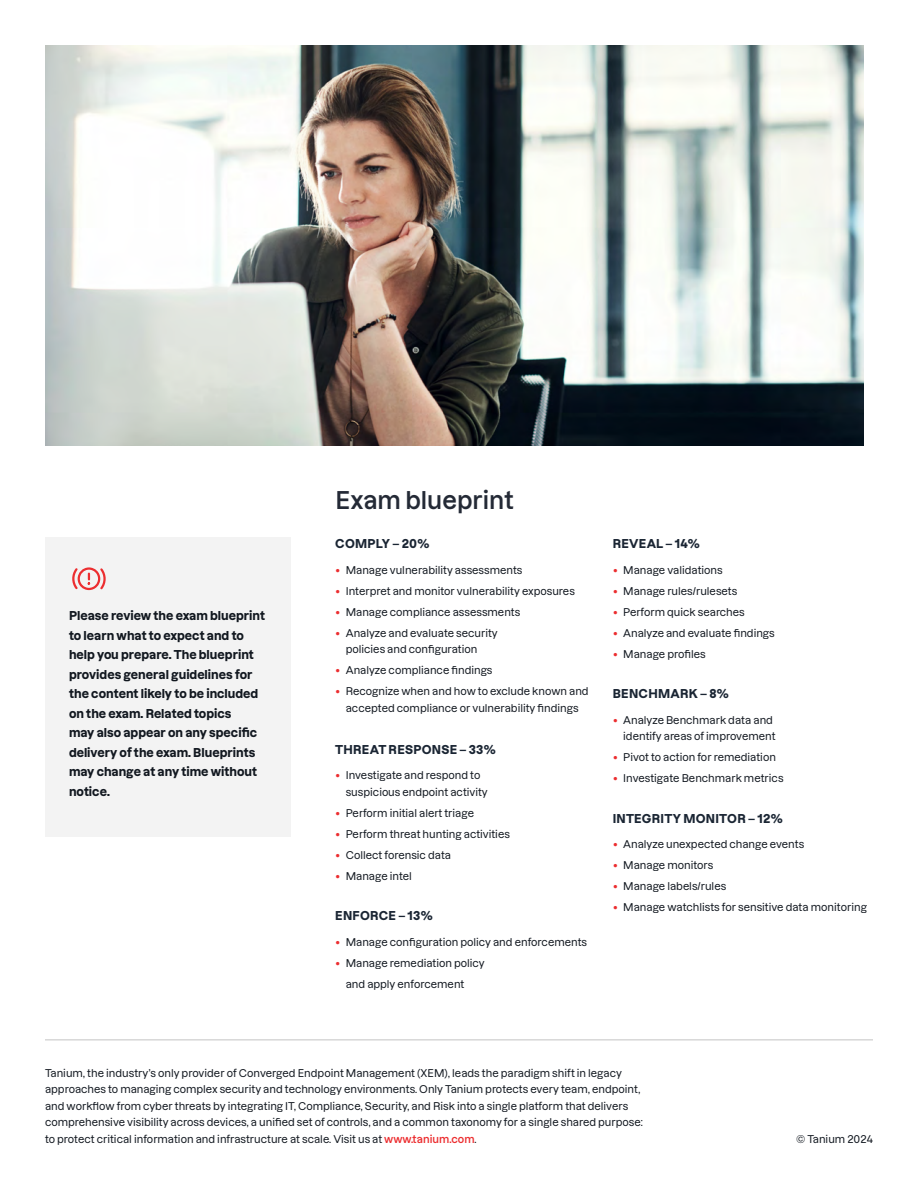
<style>
.page{position:relative;width:918px;height:1188px;background:#fff}
.page>*{position:absolute;margin:0;border:0;box-sizing:border-box;transform-origin:0 0}
.t1{font:600 24px "Dazzed";color:#242a36}
.t2{font:700 12px/19.5px "Dazzed";color:#121820}
.t3{font:700 12px "Dazzed";letter-spacing:.02em;color:#1a2533}
.t4{font:500 10.5px/16.5px "Dazzed";color:#121820}
.s1{color:#ec2e30}
.s2{font-weight:600;color:#ec2e30}
</style>
<div class="page">
<hr style="left:45px;top:1040px;width:828px;height:1px;background:#c3c3c3">
<div style="left:45px;top:537px;width:246px;height:300px;background:#f3f3f3"></div>
<img style="left:45px;top:45px;width:819px;height:401px">
<div style="left:78px;top:567px;width:22px;height:23px;border:2px solid #ec2e30;border-radius:50%"></div>
<svg style="left:87px;top:574px;width:4px;height:11px"></svg>
<svg style="left:98px;top:568px;width:8px;height:22px"></svg>
<svg style="left:72px;top:568px;width:8px;height:22px"></svg>
<p class="t2" style="left:69px;top:605px;width:198px">Please review the exam blueprint to learn what to expect and to help you prepare. The blueprint provides general guidelines for the content likely to be included on the exam. Related topics<br>may also appear on any specific delivery of the exam. Blueprints may change at any time without notice.</p>
<h1 class="t1" style="left:336px;top:481px;width:180px">Exam blueprint</h1>
<p class="t3" style="left:335px;top:534px;width:96px">COMPLY – 20%</p>
<p class="t4" style="left:335px;top:560px;width:189px"><span class="s1">•</span> Manage vulnerability assessments</p>
<p class="t4" style="left:335px;top:581px;width:241px"><span class="s1">•</span> Interpret and monitor vulnerability exposures</p>
<p class="t4" style="left:335px;top:602px;width:187px"><span class="s1">•</span> Manage compliance assessments</p>
<p class="t4" style="left:346px;top:623px;width:153px;text-indent:-10px"><span class="s1">•</span> Analyze and evaluate security policies and configuration</p>
<p class="t4" style="left:335px;top:661px;width:159px"><span class="s1">•</span> Analyze compliance findings</p>
<p class="t4" style="left:335px;top:682px;width:255px;text-align:center"><span class="s1">•</span> Recognize when and how to exclude known and accepted compliance or vulnerability findings</p>
<p class="t3" style="left:335px;top:740px;width:162px">THREAT RESPONSE – 33%</p>
<p class="t4" style="left:346px;top:766px;width:144px;text-indent:-10px"><span class="s1">•</span> Investigate and respond to suspicious endpoint activity</p>
<p class="t4" style="left:335px;top:803px;width:140px"><span class="s1">•</span> Perform initial alert triage</p>
<p class="t4" style="left:335px;top:824px;width:176px"><span class="s1">•</span> Perform threat hunting activities</p>
<p class="t4" style="left:335px;top:845px;width:117px"><span class="s1">•</span> Collect forensic data</p>
<p class="t4" style="left:335px;top:866px;width:78px"><span class="s1">•</span> Manage intel</p>
<p class="t3" style="left:335px;top:906px;width:99px">ENFORCE – 13%</p>
<p class="t4" style="left:335px;top:932px;width:253px"><span class="s1">•</span> Manage configuration policy and enforcements</p>
<p class="t4" style="left:346px;top:951px;width:140px;line-height:21px;text-indent:-10px"><span class="s1">•</span> Manage remediation policy and apply enforcement</p>
<p class="t3" style="left:613px;top:534px;width:89px">REVEAL – 14%</p>
<p class="t4" style="left:613px;top:560px;width:112px"><span class="s1">•</span> Manage validations</p>
<p class="t4" style="left:613px;top:581px;width:126px"><span class="s1">•</span> Manage rules/rulesets</p>
<p class="t4" style="left:613px;top:602px;width:134px"><span class="s1">•</span> Perform quick searches</p>
<p class="t4" style="left:613px;top:623px;width:164px"><span class="s1">•</span> Analyze and evaluate findings</p>
<p class="t4" style="left:613px;top:644px;width:94px"><span class="s1">•</span> Manage profiles</p>
<p class="t3" style="left:613px;top:684px;width:117px">BENCHMARK – 8%</p>
<p class="t4" style="left:613px;top:710px;width:164px;text-align:right"><span class="s1">•</span> Analyze Benchmark data and identify areas of improvement</p>
<p class="t4" style="left:613px;top:748px;width:165px"><span class="s1">•</span> Pivot to action for remediation</p>
<p class="t4" style="left:613px;top:769px;width:172px"><span class="s1">•</span> Investigate Benchmark metrics</p>
<p class="t3" style="left:613px;top:809px;width:171px">INTEGRITY MONITOR – 12%</p>
<p class="t4" style="left:613px;top:835px;width:193px"><span class="s1">•</span> Analyze unexpected change events</p>
<p class="t4" style="left:613px;top:856px;width:102px"><span class="s1">•</span> Manage monitors</p>
<p class="t4" style="left:613px;top:877px;width:115px"><span class="s1">•</span> Manage labels/rules</p>
<p class="t4" style="left:613px;top:898px;width:256px"><span class="s1">•</span> Manage watchlists for sensitive data monitoring</p>
<p class="t4" style="left:45px;top:1064px;width:599px">Tanium, the industry’s only provider of Converged Endpoint Management (XEM), leads the paradigm shift in legacy approaches to managing complex security and technology environments. Only Tanium protects every team, endpoint, and workflow from cyber threats by integrating IT, Compliance, Security, and Risk into a single platform that delivers comprehensive visibility across devices, a unified set of controls, and a common taxonomy for a single shared purpose: to protect critical information and infrastructure at scale. Visit us at <span class="s2">www.tanium.com</span>.</p>
<p class="t4" style="left:796px;top:1130px;width:78px">© Tanium 2024</p>
</div>
